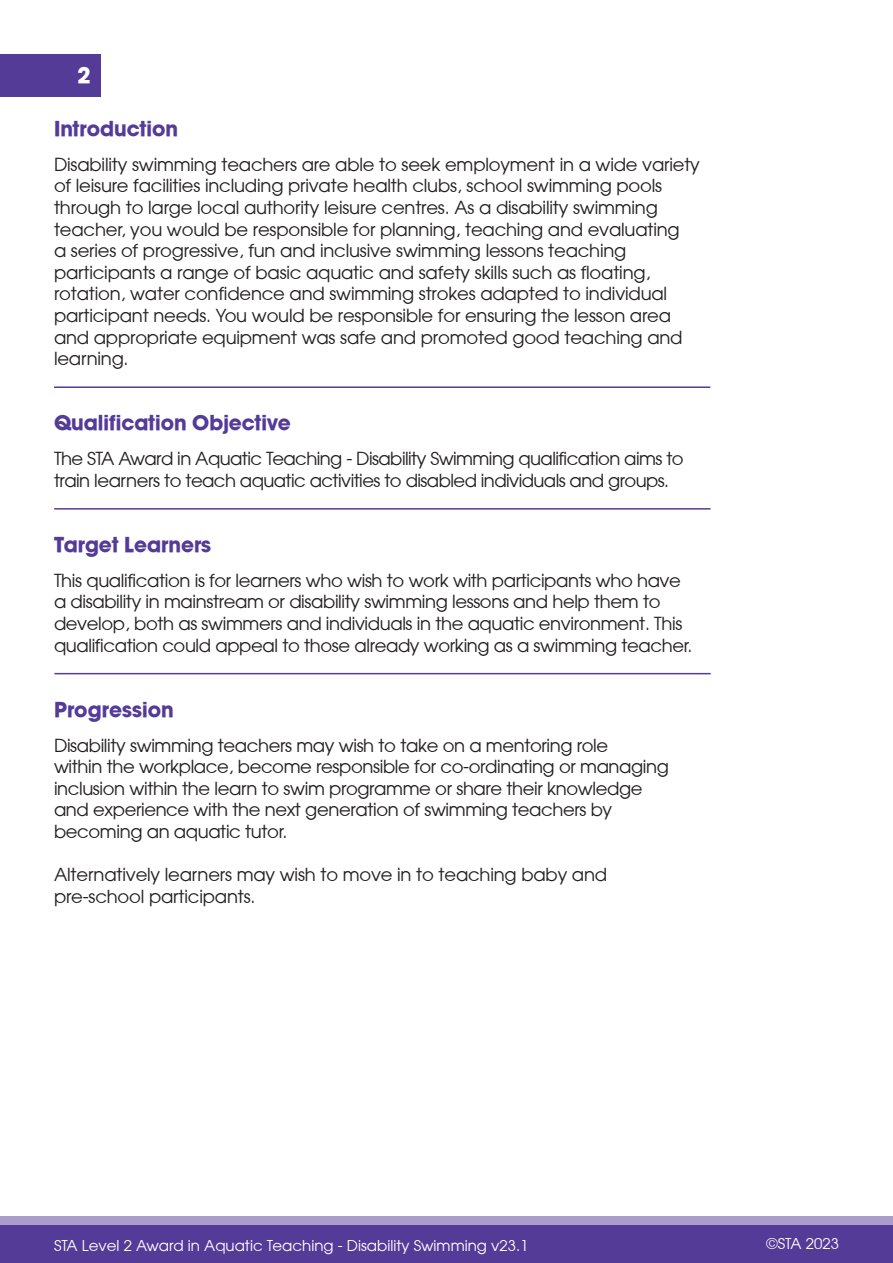
<style>
.page{position:relative;width:893px;height:1263px;background:#fff}
.page>*{position:absolute;margin:0;border:0;box-sizing:border-box;transform-origin:0 0}
.t1{font:24px "Avant Garde Md ITCTT Bold";color:#fff}
.t2{font:22.5px "Avant Garde Md ITCTT Bold";color:#543b98}
.t3{font:18px/21.6px "Avant Garde";letter-spacing:-.015em;color:#231f20}
.t4{font:15px "Avant Garde";color:#fff}
</style>
<div class="page">
<div style="left:0;top:1216px;width:893px;height:38px;background:#aa9dcc"></div>
<div style="left:0;top:54px;width:101px;height:42px;background:#543b98"></div>
<div style="left:0;top:1225px;width:893px;height:38px;background:#543b98"></div>
<hr style="left:54px;top:508px;width:656px;height:2px;background:#543b98">
<hr style="left:54px;top:386px;width:656px;height:2px;background:#543b98">
<hr style="left:54px;top:673px;width:657px;height:1px;background:#543b98">
<h1 class="t1" style="left:78px;top:61px;width:15px">2</h1>
<p class="t2" style="left:54px;top:115px;width:125px">Introduction</p>
<p class="t3" style="left:54px;top:153px;width:647px">Disability swimming teachers are able to seek employment in a wide variety of leisure facilities including private health clubs, school swimming pools through to large local authority leisure centres. As a disability swimming teacher, you would be responsible for planning, teaching and evaluating<br>a series of progressive, fun and inclusive swimming lessons teaching participants a range of basic aquatic and safety skills such as floating, rotation, water confidence and swimming strokes adapted to individual participant needs. You would be responsible for ensuring the lesson area and appropriate equipment was safe and promoted good teaching and learning.</p>
<p class="t2" style="left:54px;top:409px;width:238px">Qualification Objective</p>
<p class="t3" style="left:54px;top:447px;width:631px">The STA Award in Aquatic Teaching - Disability Swimming qualification aims to train learners to teach aquatic activities to disabled individuals and groups.</p>
<p class="t2" style="left:54px;top:531px;width:159px">Target Learners</p>
<p class="t3" style="left:54px;top:569px;width:628px">This qualification is for learners who wish to work with participants who have</p>
<p class="t3" style="left:54px;top:591px;width:640px">a disability in mainstream or disability swimming lessons and help them to develop, both as swimmers and individuals in the aquatic environment. This qualification could appeal to those already working as a swimming teacher.</p>
<p class="t2" style="left:54px;top:696px;width:121px">Progression</p>
<p class="t3" style="left:54px;top:734px;width:556px">Disability swimming teachers may wish to take on a mentoring role</p>
<p class="t3" style="left:54px;top:755px;width:616px">within the workplace, become responsible for co-ordinating or managing inclusion within the learn to swim programme or share their knowledge and experience with the next generation of swimming teachers by becoming an aquatic tutor.</p>
<p class="t3" style="left:54px;top:863px;width:555px">Alternatively learners may wish to move in to teaching baby and</p>
<p class="t3" style="left:54px;top:885px;width:203px">pre-school participants.</p>
<p class="t4" style="left:54px;top:1236px;width:476px">STA Level 2 Award in Aquatic Teaching - Disability Swimming v23.1</p>
<p class="t4" style="left:767px;top:1234px;width:74px">©STA 2023</p>
</div>
